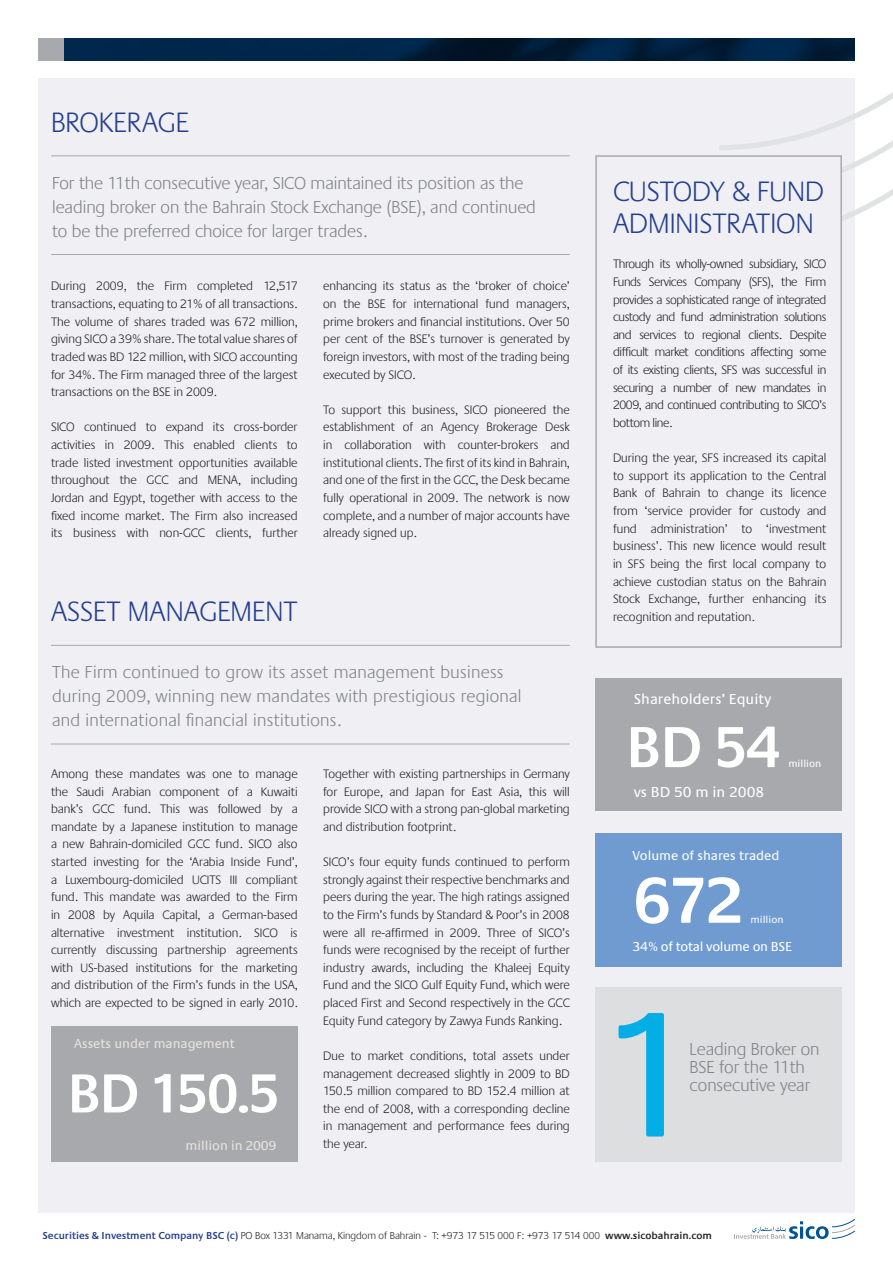
<style>
.page{position:relative;width:893px;height:1263px;background:#fff}
.page>*{position:absolute;margin:0;border:0;box-sizing:border-box;transform-origin:0 0}
.t1{font:183px "Praxis EF";color:#03ade5}
.t2{font:600 67.5px "Praxis EF";color:#fff}
.t3{font:600 60px "Praxis EF";color:#fff}
.t4{font:600 57px "Praxis EF";color:#fff}
.t5{font:300 29.1px/32.1px "Praxis EF";color:#253f8e}
._01__Body_copy{font:300 18px/18px "Praxis EF";color:#808285}
._01__Body_copy-2{font:300 18px "Praxis EF";letter-spacing:.02em;color:#808285}
._01__Body_copy-3{font:15px "Praxis EF";color:#fff}
._01__Body_copy-4{font:13.5px "Praxis EF";letter-spacing:-.01em;color:#fff}
._01__Body_copy-5{font:13.5px "Praxis EF";color:#e8e4df}
.t6{font:300 12.75px/17.7px "Praxis EF";color:#231f20;text-align:justify}
.t7{font:300 10.5px "Praxis EF";color:#231f20}
._01__Body_copy-6{font:10.5px "Praxis EF";color:#fff}
.s1{font-weight:600;color:#253f8e}
.s2{font-weight:600}
</style>
<div class="page">
<div style="left:38px;top:79px;width:817px;height:1134px;background:#f0f0f4"></div>
<svg style="left:714px;top:78px;width:179px;height:143px"></svg>
<svg style="left:64px;top:38px;width:791px;height:23px;background:#002140"></svg>
<div style="left:38px;top:38px;width:26px;height:23px;background:#a8a9ad"></div>
<svg style="left:734px;top:1219px;width:121px;height:20px"></svg>
<hr style="left:51px;top:254px;width:519px;height:1px;background:#a8a9ad">
<hr style="left:51px;top:156px;width:519px;height:1px;background:#a8a9ad">
<hr style="left:51px;top:744px;width:519px;height:1px;background:#a8a9ad">
<hr style="left:51px;top:645px;width:519px;height:1px;background:#a8a9ad">
<div style="left:595px;top:155px;width:247px;height:493px;background:#f0f0f4;border:2px solid #a8a9ad"></div>
<div style="left:595px;top:833px;width:247px;height:134px;background:#6f9bd1"></div>
<div style="left:51px;top:1027px;width:247px;height:135px;background:#a8a9ad"></div>
<div style="left:595px;top:988px;width:247px;height:174px;background:#dddee0"></div>
<div style="left:595px;top:678px;width:247px;height:133px;background:#a8a9ad"></div>
<p class="t5" style="left:51px;top:107px;width:140px">BROKERAGE</p>
<p class="_01__Body_copy" style="left:52px;top:171px;width:485px;line-height:24px">For the 11th consecutive year, SICO maintained its position as the leading broker on the Bahrain Stock Exchange (BSE), and continued</p>
<p class="_01__Body_copy" style="left:52px;top:222px;width:317px">to be the preferred choice for larger trades.</p>
<p class="t6" style="left:51px;top:278px;width:248px">During 2009, the Firm completed 12,517 transactions, equating to 21% of all transactions.<br>The volume of shares traded was 672 million, giving SICO a 39% share. The total value shares of traded was BD 122 million, with SICO accounting for 34%. The Firm managed three of the largest transactions on the BSE in 2009.</p>
<p class="t6" style="left:51px;top:419px;width:248px">SICO continued to expand its cross-border activities in 2009. This enabled clients to trade listed investment opportunities available throughout the GCC and MENA, including Jordan and Egypt, together with access to the fixed income market. The Firm also increased its business with non-GCC clients, further</p>
<p class="t5" style="left:51px;top:596px;width:248px">ASSET MANAGEMENT</p>
<p class="t6" style="left:323px;top:278px;width:248px">enhancing its status as the ‘broker of choice’ on the BSE for international fund managers, prime brokers and financial institutions. Over 50 per cent of the BSE’s turnover is generated by foreign investors, with most of the trading being executed by SICO.</p>
<p class="t6" style="left:323px;top:401px;width:248px">To support this business, SICO pioneered the establishment of an Agency Brokerage Desk in collaboration with counter-brokers and institutional clients. The first of its kind in Bahrain, and one of the first in the GCC, the Desk became fully operational in 2009. The network is now complete, and a number of major accounts have already signed up.</p>
<p class="_01__Body_copy-2" style="left:52px;top:663px;width:453px">The Firm continued to grow its asset management business</p>
<p class="_01__Body_copy-2" style="left:52px;top:687px;width:471px">during 2009, winning new mandates with prestigious regional</p>
<p class="_01__Body_copy-2" style="left:52px;top:711px;width:291px">and international financial institutions.</p>
<p class="t6" style="left:51px;top:765px;width:248px">Among these mandates was one to manage the Saudi Arabian component of a Kuwaiti bank’s GCC fund. This was followed by a mandate by a Japanese institution to manage a new Bahrain-domiciled GCC fund. SICO also started investing for the ‘Arabia Inside Fund’, a Luxembourg-domiciled UCITS III compliant fund. This mandate was awarded to the Firm in 2008 by Aquila Capital, a German-based alternative investment institution. SICO is currently discussing partnership agreements with US-based institutions for the marketing and distribution of the Firm’s funds in the USA, which are expected to be signed in early 2010.</p>
<p class="t6" style="left:323px;top:765px;width:248px">Together with existing partnerships in Germany for Europe, and Japan for East Asia, this will provide SICO with a strong pan-global marketing and distribution footprint.</p>
<p class="t6" style="left:323px;top:853px;width:248px">SICO’s four equity funds continued to perform strongly against their respective benchmarks and peers during the year. The high ratings assigned to the Firm’s funds by Standard &amp; Poor’s in 2008 were all re-affirmed in 2009. Three of SICO’s funds were recognised by the receipt of further industry awards, including the Khaleej Equity Fund and the SICO Gulf Equity Fund, which were placed First and Second respectively in the GCC Equity Fund category by Zawya Funds Ranking.</p>
<p class="t6" style="left:323px;top:1047px;width:248px">Due to market conditions, total assets under management decreased slightly in 2009 to BD 150.5 million compared to BD 152.4 million at the end of 2008, with a corresponding decline in management and performance fees during the year.</p>
<p class="_01__Body_copy-5" style="left:74px;top:1036px;width:162px">Assets under management</p>
<p class="t4" style="left:67px;top:1062px;width:215px">BD 150.5</p>
<p class="_01__Body_copy-5" style="left:186px;top:1138px;width:92px">million in 2009</p>
<p class="t5" style="left:613px;top:176px;width:212px">CUSTODY &amp; FUND<br>ADMINISTRATION</p>
<p class="t6" style="left:613px;top:255px;width:215px">Through its wholly-owned subsidiary, SICO Funds Services Company (SFS), the Firm provides a sophisticated range of integrated custody and fund administration solutions and services to regional clients. Despite difficult market conditions affecting some of its existing clients, SFS was successful in securing a number of new mandates in 2009, and continued contributing to SICO’s bottom line.</p>
<p class="t6" style="left:613px;top:449px;width:215px">During the year, SFS increased its capital to support its application to the Central Bank of Bahrain to change its licence from ‘service provider for custody and fund administration’ to ‘investment business’. This new licence would result in SFS being the first local company to achieve custodian status on the Bahrain Stock Exchange, further enhancing its recognition and reputation.</p>
<p class="_01__Body_copy-3" style="left:634px;top:691px;width:139px">Shareholders’ Equity</p>
<p class="t3" style="left:626px;top:714px;width:156px">BD 54</p>
<p class="_01__Body_copy-3" style="left:634px;top:784px;width:132px">vs BD 50 m in 2008</p>
<p class="_01__Body_copy-6" style="left:788px;top:757px;width:34px">million</p>
<p class="_01__Body_copy-4" style="left:633px;top:848px;width:148px">Volume of shares traded</p>
<p class="t2" style="left:633px;top:863px;width:112px">672</p>
<p class="_01__Body_copy-4" style="left:633px;top:939px;width:161px">34% of total volume on BSE</p>
<p class="_01__Body_copy-6" style="left:751px;top:914px;width:34px">million</p>
<p class="t1" style="left:596px;top:978px;width:109px">1</p>
<p class="_01__Body_copy" style="left:690px;top:1040px;width:131px">Leading Broker on<br>BSE for the 11th consecutive year</p>
<p class="t7" style="left:43px;top:1230px;width:671px"><span class="s1">Securities &amp; Investment Company BSC (c)</span> PO Box 1331 Manama, Kingdom of Bahrain - T: +973 17 515 000 F: +973 17 514 000 <span class="s2">www.sicobahrain.com</span></p>
</div>
